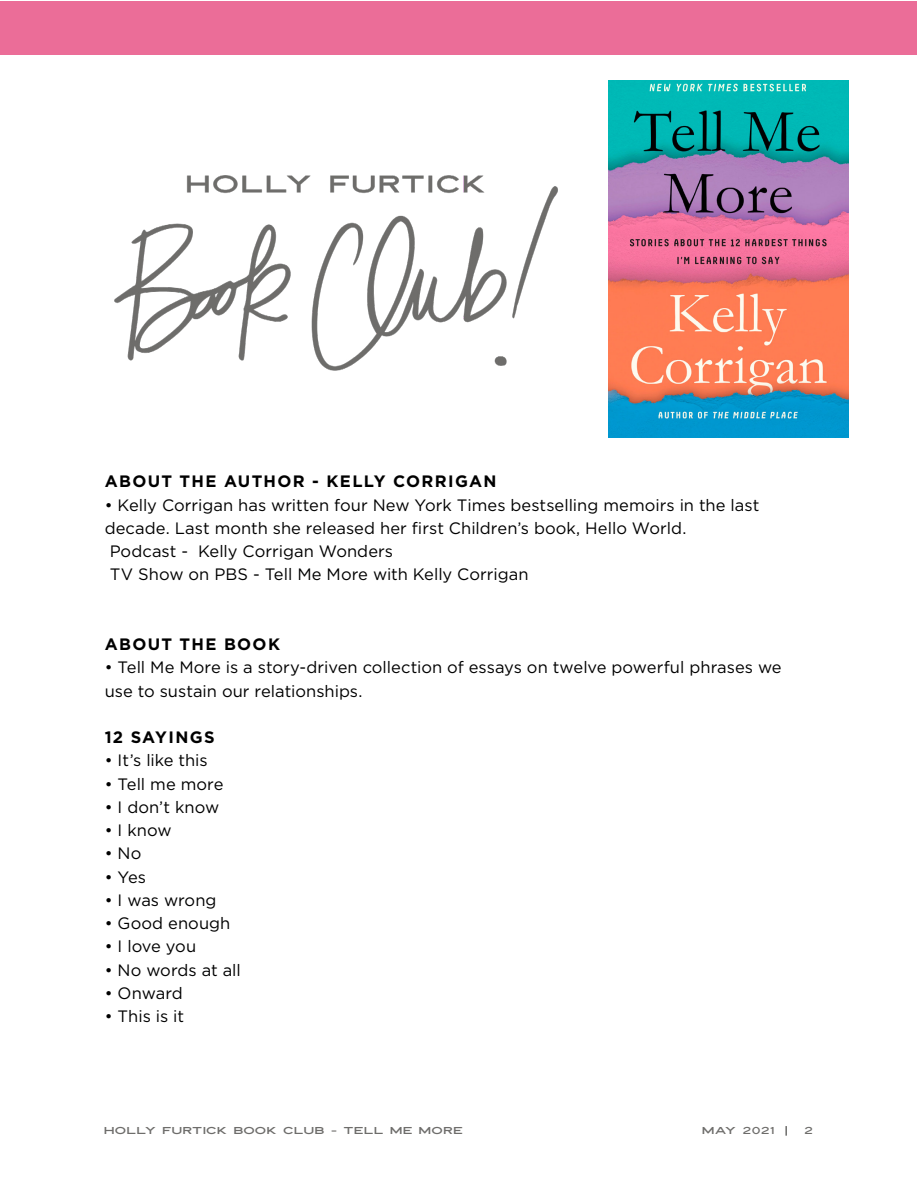
<style>
.page{position:relative;width:918px;height:1188px;background:#fff}
.page>*{position:absolute;margin:0;border:0;box-sizing:border-box;transform-origin:0 0}
.t1{font:16.5px/23.2px "Gotham";color:#000}
.t2{font:700 16.5px "Gotham";letter-spacing:.08em;color:#000}
.t3{font:9.75px "Modena Sans";letter-spacing:-.02em;color:#6e6d6b}
</style>
<div class="page">
<div style="left:0;top:1px;width:917px;height:54px;background:#eb6d98"></div>
<svg style="left:785px;top:1126px;width:2px;height:10px"></svg>
<img style="left:608px;top:80px;width:241px;height:358px">
<img style="left:114px;top:175px;width:444px;height:196px">
<p class="t2" style="left:105px;top:471px;width:393px">ABOUT THE AUTHOR - KELLY CORRIGAN</p>
<p class="t1" style="left:105px;top:493px;width:656px">• Kelly Corrigan has written four New York Times bestselling memoirs in the last</p>
<p class="t1" style="left:105px;top:516px;width:583px">decade. Last month she released her first Children’s book, Hello World.</p>
<p class="t1" style="left:110px;top:539px;width:285px">Podcast - Kelly Corrigan Wonders</p>
<p class="t1" style="left:110px;top:563px;width:420px">TV Show on PBS - Tell Me More with Kelly Corrigan</p>
<p class="t2" style="left:105px;top:633px;width:177px">ABOUT THE BOOK</p>
<p class="t1" style="left:105px;top:655px;width:678px">• Tell Me More is a story-driven collection of essays on twelve powerful phrases we use to sustain our relationships.</p>
<p class="t2" style="left:105px;top:726px;width:111px">12 SAYINGS</p>
<p class="t1" style="left:105px;top:748px;width:105px">• It’s like this</p>
<p class="t1" style="left:105px;top:772px;width:120px">• Tell me more</p>
<p class="t1" style="left:105px;top:795px;width:116px">• I don’t know</p>
<p class="t1" style="left:105px;top:818px;width:68px">• I know</p>
<p class="t1" style="left:105px;top:841px;width:38px">• No</p>
<p class="t1" style="left:105px;top:865px;width:43px">• Yes</p>
<p class="t1" style="left:105px;top:888px;width:113px">• I was wrong</p>
<p class="t1" style="left:105px;top:911px;width:127px">• Good enough</p>
<p class="t1" style="left:105px;top:934px;width:93px">• I love you</p>
<p class="t1" style="left:105px;top:958px;width:138px">• No words at all</p>
<p class="t1" style="left:105px;top:981px;width:80px">• Onward</p>
<p class="t1" style="left:105px;top:1004px;width:81px">• This is it</p>
<p class="t3" style="left:104px;top:1124px;width:361px">HOLLY FURTICK BOOK CLUB - TELL ME MORE</p>
<p class="t3" style="left:702px;top:1124px;width:74px">MAY 2021</p>
<p class="t3" style="left:804px;top:1124px;width:10px">2</p>
</div>
